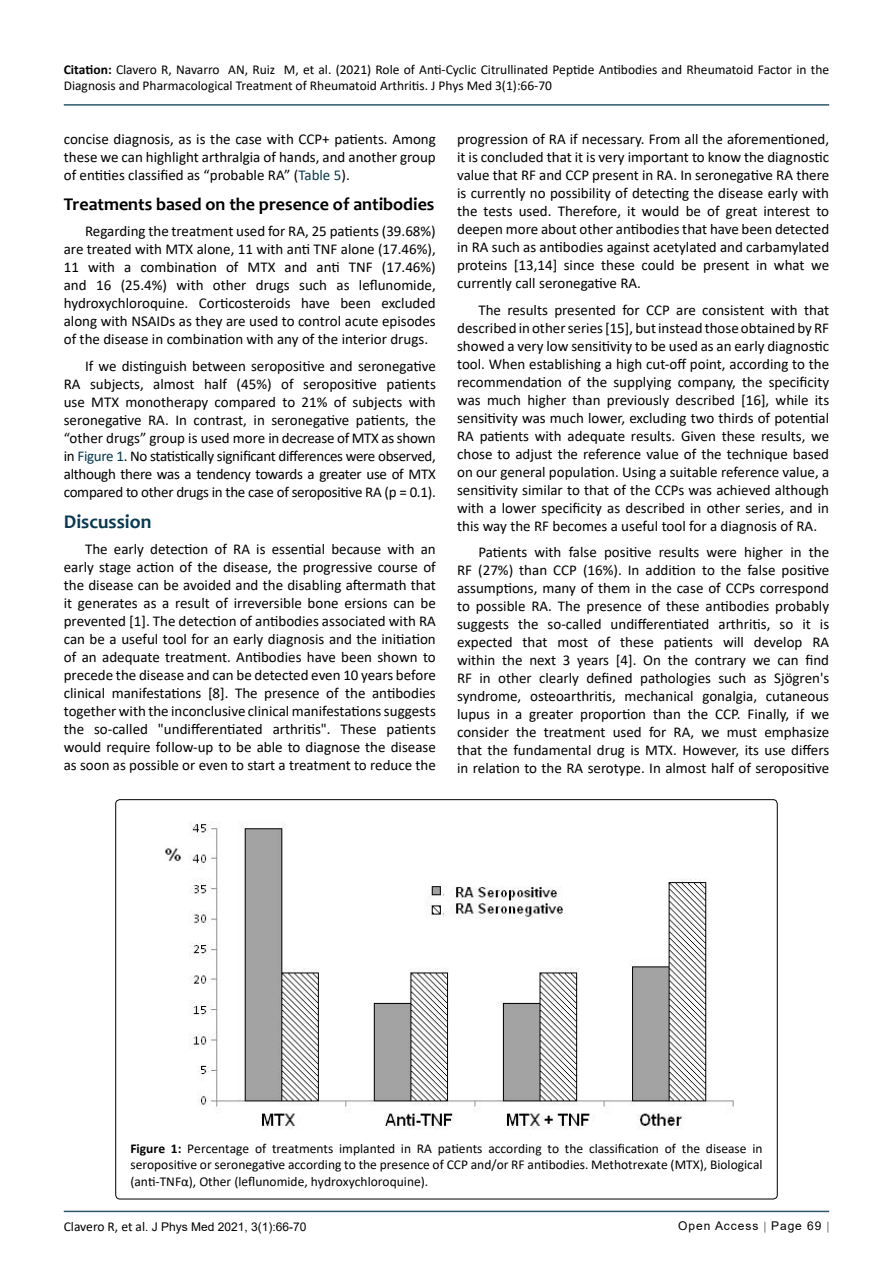
<style>
.page{position:relative;width:893px;height:1263px;background:#fff}
.page>*{position:absolute;margin:0;border:0;box-sizing:border-box;transform-origin:0 0}
.t1{font:700 19.5px "Candara";color:#073950}
.t2{font:700 18px "Candara";color:#000}
.t3{font:15px/18px "Calibri";color:#000;text-align:justify}
.t4{font:13.5px/16.2px "Calibri";color:#000}
.t5{font:12px "Arial";color:#000}
.t6{font:12px "Arial";letter-spacing:.08em;color:#000}
.s1{font-weight:700}
.s2{color:#073950}
.s3{font-family:"Calibri";font-size:13.5px}
</style>
<div class="page">
<hr style="left:64px;top:1211px;width:765px;height:1px;background:#073950">
<hr style="left:64px;top:104px;width:765px;height:2px;background:#073950">
<img style="left:165px;top:822px;width:569px;height:308px">
<p class="t4" style="left:64px;top:61px;width:767px"><span class="s1">Citation:</span> Clavero R, Navarro AN, Ruiz M, et al. (2021) Role of Anti-Cyclic Citrullinated Peptide Antibodies and Rheumatoid Factor in the<br>Diagnosis and Pharmacological Treatment of Rheumatoid Arthritis. J Phys Med 3(1):66-70</p>
<p class="t3" style="left:64px;top:130px;width:374px">concise diagnosis, as is the case with CCP+ patients. Among these we can highlight arthralgia of hands, and another group of entities classified as “probable RA” (<span class="s2">Table 5</span>).</p>
<p class="t2" style="left:64px;top:193px;width:372px">Treatments based on the presence of antibodies</p>
<p class="t3" style="left:64px;top:222px;width:374px;text-indent:21px">Regarding the treatment used for RA, 25 patients (39.68%) are treated with MTX alone, 11 with anti TNF alone (17.46%), 11 with a combination of MTX and anti TNF (17.46%) and 16 (25.4%) with other drugs such as leflunomide, hydroxychloroquine. Corticosteroids have been excluded along with NSAIDs as they are used to control acute episodes of the disease in combination with any of the interior drugs.</p>
<p class="t3" style="left:64px;top:356px;width:374px;text-indent:21px">If we distinguish between seropositive and seronegative RA subjects, almost half (45%) of seropositive patients use MTX monotherapy compared to 21% of subjects with seronegative RA. In contrast, in seronegative patients, the “other drugs” group is used more in decrease of MTX as shown in <span class="s2">Figure 1</span>. No statistically significant differences were observed, although there was a tendency towards a greater use of MTX compared to other drugs in the case of seropositive RA (p = 0.1).</p>
<h1 class="t1" style="left:64px;top:509px;width:89px">Discussion</h1>
<p class="t3" style="left:64px;top:540px;width:374px;text-indent:21px">The early detection of RA is essential because with an early stage action of the disease, the progressive course of the disease can be avoided and the disabling aftermath that it generates as a result of irreversible bone ersions can be prevented [1]. The detection of antibodies associated with RA can be a useful tool for an early diagnosis and the initiation of an adequate treatment. Antibodies have been shown to precede the disease and can be detected even 10 years before clinical manifestations [8]. The presence of the antibodies together with the inconclusive clinical manifestations suggests the so-called "undifferentiated arthritis". These patients would require follow-up to be able to diagnose the disease as soon as possible or even to start a treatment to reduce the</p>
<p class="t3" style="left:457px;top:130px;width:374px">progression of RA if necessary. From all the aforementioned, it is concluded that it is very important to know the diagnostic value that RF and CCP present in RA. In seronegative RA there is currently no possibility of detecting the disease early with the tests used. Therefore, it would be of great interest to deepen more about other antibodies that have been detected in RA such as antibodies against acetylated and carbamylated proteins [13,14] since these could be present in what we currently call seronegative RA.</p>
<p class="t3" style="left:457px;top:300px;width:374px;text-indent:21px">The results presented for CCP are consistent with that described in other series [15], but instead those obtained by RF showed a very low sensitivity to be used as an early diagnostic tool. When establishing a high cut-off point, according to the recommendation of the supplying company, the specificity was much higher than previously described [16], while its sensitivity was much lower, excluding two thirds of potential RA patients with adequate results. Given these results, we chose to adjust the reference value of the technique based on our general population. Using a suitable reference value, a sensitivity similar to that of the CCPs was achieved although with a lower specificity as described in other series, and in this way the RF becomes a useful tool for a diagnosis of RA.</p>
<p class="t3" style="left:457px;top:543px;width:374px;text-indent:21px">Patients with false positive results were higher in the RF (27%) than CCP (16%). In addition to the false positive assumptions, many of them in the case of CCPs correspond to possible RA. The presence of these antibodies probably suggests the so-called undifferentiated arthritis, so it is expected that most of these patients will develop RA within the next 3 years [4]. On the contrary we can find RF in other clearly defined pathologies such as Sjögren's syndrome, osteoarthritis, mechanical gonalgia, cutaneous lupus in a greater proportion than the CCP. Finally, if we consider the treatment used for RA, we must emphasize that the fundamental drug is MTX. However, its use differs in relation to the RA serotype. In almost half of seropositive</p>
<p class="t4" style="left:130px;top:1140px;width:634px;text-align:justify"><span class="s1">Figure 1:</span> Percentage of treatments implanted in RA patients according to the classification of the disease in seropositive or seronegative according to the presence of CCP and/or RF antibodies. Methotrexate (MTX), Biological (anti-TNFα), Other (leflunomide, hydroxychloroquine).</p>
<p class="t5" style="left:64px;top:1218px;width:244px"><span class="s3">Clavero R, et al</span>. J Phys Med 2021, 3(1):66-70</p>
<p class="t6" style="left:678px;top:1217px;width:145px">Open Access Page 69</p>
</div>
